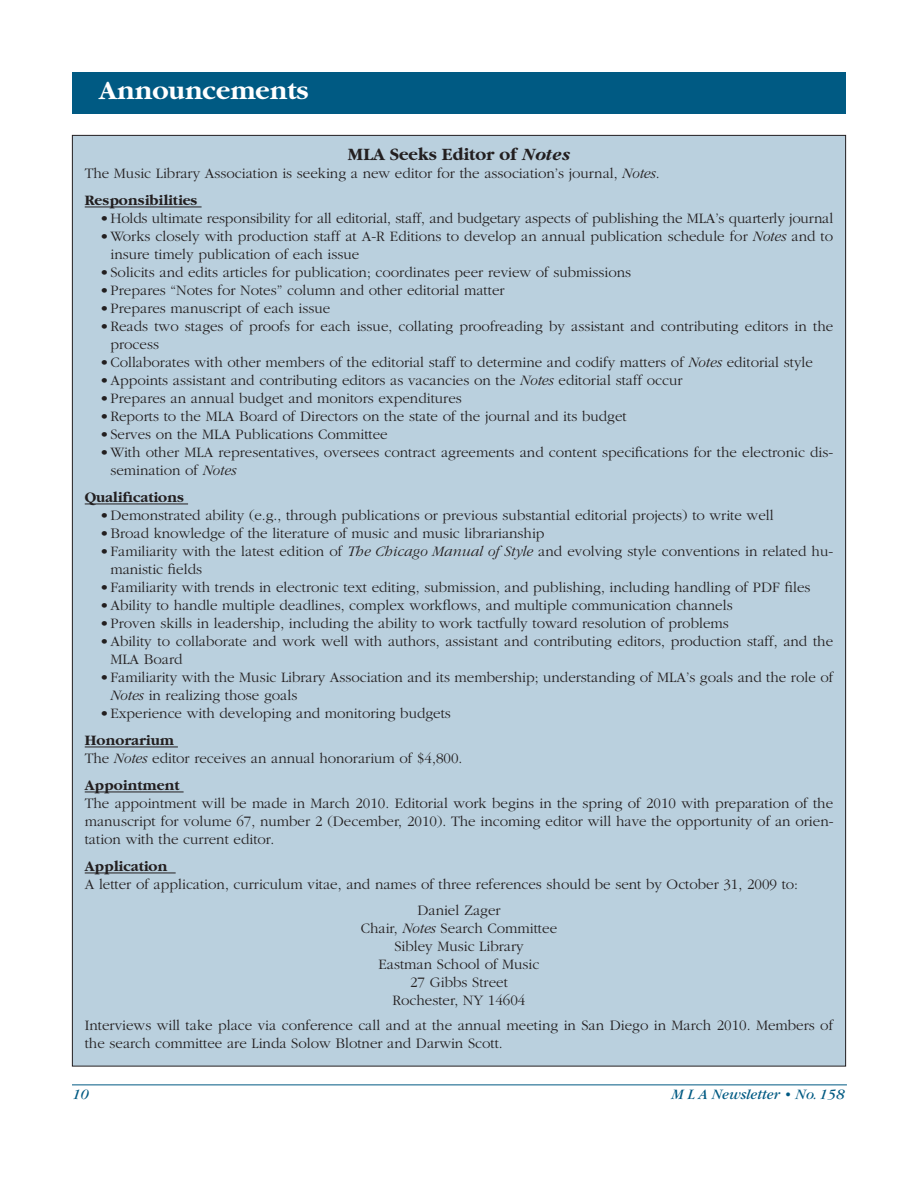
<style>
.page{position:relative;width:918px;height:1188px;background:#fff}
.page>*{position:absolute;margin:0;border:0;box-sizing:border-box;transform-origin:0 0}
.t1{font:700 27px "Garamond";color:#fff}
.t2{font:700 18px "Garamond";color:#231f20}
.t3{font:300 15px/18px "Garamond";color:#231f20}
.t4{font:700 15px "Garamond";color:#231f20}
.t5{font:italic 15px "Garamond";color:#005a83}
.s1{font-style:italic}
.s2{font-weight:700}
</style>
<div class="page">
<div style="left:72px;top:135px;width:774px;height:931px;background:#bad0de"></div>
<hr style="left:85px;top:207px;width:117px;height:1px;background:#231f20">
<hr style="left:85px;top:504px;width:103px;height:1px;background:#231f20">
<hr style="left:85px;top:747px;width:93px;height:1px;background:#231f20">
<hr style="left:85px;top:792px;width:99px;height:1px;background:#231f20">
<hr style="left:85px;top:873px;width:91px;height:1px;background:#231f20">
<div style="left:72px;top:72px;width:774px;height:42px;background:#005a83"></div>
<hr style="left:72px;top:1084px;width:775px;height:1px;background:#005a83">
<h1 class="t1" style="left:99px;top:80px;width:212px">Announcements</h1>
<p class="t2" style="left:348px;top:148px;width:224px">MLA Seeks Editor of <span class="s1">Notes</span></p>
<p class="t3" style="left:85px;top:161px;width:577px;line-height:27px">The Music Library Association is seeking a new editor for the association’s journal, <span class="s1">Notes</span>.<br><span class="s2">Responsibilities</span></p>
<p class="t3" style="left:100px;top:211px;width:735px">•Holds ultimate responsibility for all editorial, staff, and budgetary aspects of publishing the MLA’s quarterly journal</p>
<p class="t3" style="left:110px;top:229px;width:724px;text-indent:-11px">•Works closely with production staff at A-R Editions to develop an annual publication schedule for <span class="s1">Notes</span> and to insure timely publication of each issue</p>
<p class="t3" style="left:100px;top:265px;width:533px">•Solicits and edits articles for publication; coordinates peer review of submissions</p>
<p class="t3" style="left:100px;top:283px;width:406px">•Prepares “Notes for Notes” column and other editorial matter</p>
<p class="t3" style="left:100px;top:301px;width:232px">•Prepares manuscript of each issue</p>
<p class="t3" style="left:110px;top:319px;width:724px;text-indent:-11px">•Reads two stages of proofs for each issue, collating proofreading by assistant and contributing editors in the process</p>
<p class="t3" style="left:100px;top:355px;width:715px">•Collaborates with other members of the editorial staff to determine and codify matters of <span class="s1">Notes</span> editorial style</p>
<p class="t3" style="left:100px;top:373px;width:584px">•Appoints assistant and contributing editors as vacancies on the <span class="s1">Notes</span> editorial staff occur</p>
<p class="t3" style="left:100px;top:391px;width:364px">•Prepares an annual budget and monitors expenditures</p>
<p class="t3" style="left:100px;top:409px;width:529px">•Reports to the MLA Board of Directors on the state of the journal and its budget</p>
<p class="t3" style="left:100px;top:427px;width:290px">•Serves on the MLA Publications Committee</p>
<p class="t3" style="left:110px;top:445px;width:724px;text-indent:-11px">•With other MLA representatives, oversees contract agreements and content specifications for the electronic dis&shy;semination of <span class="s1">Notes</span></p>
<p class="t4" style="left:85px;top:492px;width:101px">Qualifications</p>
<p class="t3" style="left:100px;top:508px;width:675px">•Demonstrated ability (e.g., through publications or previous substantial editorial projects) to write well</p>
<p class="t3" style="left:100px;top:526px;width:446px">•Broad knowledge of the literature of music and music librarianship</p>
<p class="t3" style="left:110px;top:544px;width:724px;text-indent:-11px">•Familiarity with the latest edition of <span class="s1">The Chicago Manual of Style</span> and evolving style conventions in related hu&shy;manistic fields</p>
<p class="t3" style="left:100px;top:580px;width:712px">•Familiarity with trends in electronic text editing, submission, and publishing, including handling of PDF files</p>
<p class="t3" style="left:100px;top:598px;width:634px">•Ability to handle multiple deadlines, complex workflows, and multiple communication channels</p>
<p class="t3" style="left:100px;top:616px;width:631px">•Proven skills in leadership, including the ability to work tactfully toward resolution of problems</p>
<p class="t3" style="left:110px;top:634px;width:724px;text-indent:-11px">•Ability to collaborate and work well with authors, assistant and contributing editors, production staff, and the<br>MLA Board</p>
<p class="t3" style="left:110px;top:670px;width:724px;text-indent:-11px">•Familiarity with the Music Library Association and its membership; understanding of MLA’s goals and the role of<br><span class="s1">Notes</span> in realizing those goals</p>
<p class="t3" style="left:100px;top:706px;width:353px">•Experience with developing and monitoring budgets</p>
<p class="t3" style="left:85px;top:733px;width:379px"><span class="s2">Honorarium<br></span>The <span class="s1">Notes</span> editor receives an annual honorarium of $4,800.</p>
<p class="t4" style="left:85px;top:780px;width:96px">Appointment</p>
<p class="t3" style="left:85px;top:796px;width:750px;text-align:justify">The appointment will be made in March 2010. Editorial work begins in the spring of 2010 with preparation of the manuscript for volume 67, number 2 (December, 2010). The incoming editor will have the opportunity of an orien&shy;tation with the current editor.</p>
<p class="t4" style="left:85px;top:861px;width:84px">Application</p>
<p class="t3" style="left:417px;top:873px;width:382px;line-height:25.5px;text-indent:-333px">A letter of application, curriculum vitae, and names of three references should be sent by October 31, 2009 to:<br>Daniel Zager</p>
<p class="t3" style="left:361px;top:920px;width:198px;text-align:center">Chair, <span class="s1">Notes</span> Search Committee<br>Sibley Music Library<br>Eastman School of Music<br>27 Gibbs Street<br>Rochester, NY 14604</p>
<p class="t3" style="left:85px;top:1018px;width:750px">Interviews will take place via conference call and at the annual meeting in San Diego in March 2010. Members of the search committee are Linda Solow Blotner and Darwin Scott.</p>
<p class="t5" style="left:72px;top:1089px;width:18px">10</p>
<p class="t5" style="left:672px;top:1089px;width:174px">M L A Newsletter • No. 158</p>
</div>
